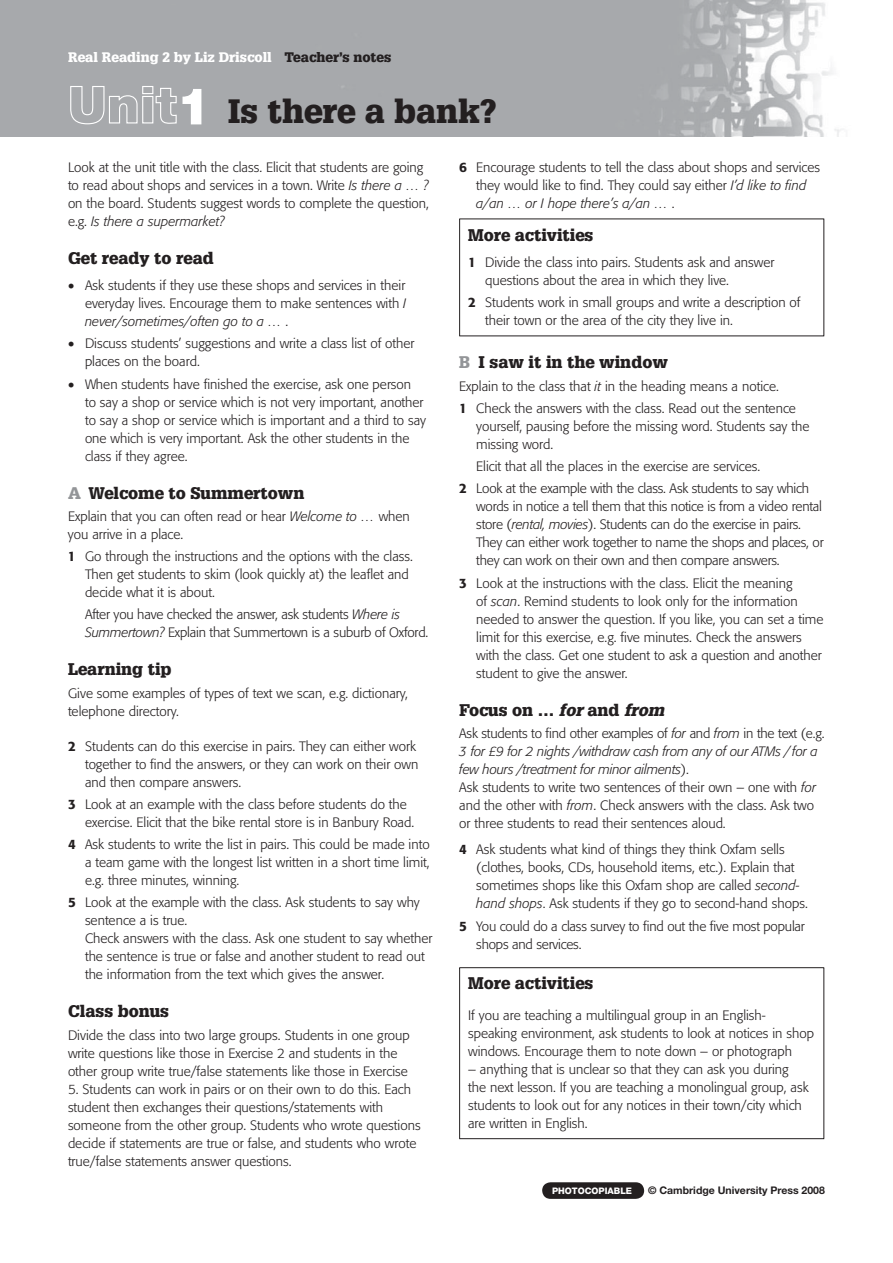
<style>
.page{position:relative;width:893px;height:1263px;background:#fff}
.page>*{position:absolute;margin:0;border:0;box-sizing:border-box;transform-origin:0 0}
.t1{font:900 33px "Glypha";color:#231f20}
.t2{font:900 16.5px "Glypha";color:#231f20}
.t3{font:300 13.5px/18px "Formata";color:#231f20}
.t4{font:900 13.5px "Glypha";color:#fff}
.t5{font:700 10.5px "Helvetica Neue";color:#231f20}
.t6{font:800 9px "Helvetica Neue";color:#fff}
.s1{color:#231f20}
.s2{font-family:"Helvetica Neue";font-size:51px;color:#fff}
.s3{font-style:italic}
.s4{color:#939598}
.s5{font-weight:500}
</style>
<div class="page">
<div style="left:542px;top:1182px;width:102px;height:17px;background:#231f20;border-radius:8px"></div>
<hr style="left:459px;top:219px;width:365px;height:1px;background:#231f20">
<hr style="left:459px;top:219px;width:1px;height:117px;background:#231f20">
<hr style="left:823px;top:219px;width:1px;height:117px;background:#231f20">
<hr style="left:459px;top:336px;width:365px;height:1px;background:#231f20">
<hr style="left:459px;top:967px;width:365px;height:1px;background:#231f20">
<hr style="left:459px;top:968px;width:1px;height:170px;background:#231f20">
<hr style="left:823px;top:968px;width:1px;height:170px;background:#231f20">
<hr style="left:459px;top:1138px;width:365px;height:1px;background:#231f20">
<img style="left:0;top:0;width:843px;height:136px">
<p class="t4" style="left:68px;top:52px;width:325px">Real Reading 2 by Liz Driscoll <span class="s1">Teacher’s notes</span></p>
<h1 class="t1" style="left:68px;top:98px;width:430px"><span class="s2">Unit1</span> Is there a bank?</h1>
<p class="t3" style="left:68px;top:159px;width:363px">Look at the unit title with the class. Elicit that students are going to read about shops and services in a town. Write <span class="s3">Is there a … ? </span>on the board. Students suggest words to complete the question, e.g. <span class="s3">Is there a supermarket?</span></p>
<p class="t2" style="left:68px;top:251px;width:147px">Get ready to read</p>
<p class="t3" style="left:85px;top:277px;width:323px;text-align:justify;text-indent:-17px">• Ask students if they use these shops and services in their everyday lives. Encourage them to make sentences with <span class="s3">I never/sometimes/often go to a …</span> .</p>
<p class="t3" style="left:85px;top:336px;width:331px;text-indent:-17px">• Discuss students’ suggestions and write a class list of other places on the board.</p>
<p class="t3" style="left:85px;top:376px;width:343px;text-indent:-17px">• When students have finished the exercise, ask one person<br>to say a shop or service which is not very important, another to say a shop or service which is important and a third to say one which is very important. Ask the other students in the class if they agree.</p>
<p class="t2" style="left:68px;top:486px;width:238px"><span class="s4">A</span> Welcome to Summertown</p>
<p class="t3" style="left:68px;top:508px;width:343px">Explain that you can often read or hear <span class="s3">Welcome to …</span> when you arrive in a place.</p>
<p class="t3" style="left:85px;top:548px;width:329px;text-indent:-17px"><span class="s5">1</span> Go through the instructions and the options with the class.<br>Then get students to skim (look quickly at) the leaflet and decide what it is about.</p>
<p class="t3" style="left:85px;top:607px;width:345px">After you have checked the answer, ask students <span class="s3">Where is<br>Summertown?</span> Explain that Summertown is a suburb of Oxford.</p>
<p class="t2" style="left:68px;top:663px;width:105px">Learning tip</p>
<p class="t3" style="left:68px;top:685px;width:341px">Give some examples of types of text we scan, e.g. dictionary, telephone directory.</p>
<p class="t3" style="left:85px;top:738px;width:335px;text-indent:-17px"><span class="s5">2</span> Students can do this exercise in pairs. They can either work together to find the answers, or they can work on their own and then compare answers.</p>
<p class="t3" style="left:85px;top:796px;width:331px;text-indent:-17px"><span class="s5">3</span> Look at an example with the class before students do the exercise. Elicit that the bike rental store is in Banbury Road.</p>
<p class="t3" style="left:85px;top:836px;width:346px;text-align:justify;text-indent:-17px"><span class="s5">4</span> Ask students to write the list in pairs. This could be made into a team game with the longest list written in a short time limit, e.g. three minutes, winning.</p>
<p class="t3" style="left:85px;top:895px;width:349px;text-indent:-17px"><span class="s5">5</span> Look at the example with the class. Ask students to say why sentence a is true.<br>Check answers with the class. Ask one student to say whether the sentence is true or false and another student to read out the information from the text which gives the answer.</p>
<p class="t2" style="left:68px;top:1005px;width:103px">Class bonus</p>
<p class="t3" style="left:68px;top:1027px;width:343px">Divide the class into two large groups. Students in one group write questions like those in Exercise 2 and students in the other group write true/false statements like those in Exercise</p>
<p class="t3" style="left:68px;top:1081px;width:354px">5. Students can work in pairs or on their own to do this. Each student then exchanges their questions/statements with someone from the other group. Students who wrote questions decide if statements are true or false, and students who wrote true/false statements answer questions.</p>
<p class="t3" style="left:476px;top:160px;width:345px;text-indent:-17px"><span class="s5">6</span> Encourage students to tell the class about shops and services they would like to find. They could say either <span class="s3">I’d like to find a/an … or I hope there’s a/an …</span> .</p>
<p class="t2" style="left:468px;top:228px;width:127px">More activities</p>
<p class="t3" style="left:485px;top:254px;width:291px;text-indent:-17px"><span class="s5">1</span> Divide the class into pairs. Students ask and answer questions about the area in which they live.</p>
<p class="t3" style="left:485px;top:294px;width:317px;text-indent:-17px"><span class="s5">2</span> Students work in small groups and write a description of their town or the area of the city they live in.</p>
<p class="t2" style="left:459px;top:356px;width:210px"><span class="s4">B</span> I saw it in the window</p>
<p class="t3" style="left:459px;top:376px;width:338px;line-height:22.2px">Explain to the class that <span class="s3">it</span> in the heading means a notice.<br><span class="s5">1</span> Check the answers with the class. Read out the sentence</p>
<p class="t3" style="left:476px;top:418px;width:335px">yourself, pausing before the missing word. Students say the missing word.</p>
<p class="t3" style="left:459px;top:456px;width:351px;line-height:22.2px;text-indent:17px">Elicit that all the places in the exercise are services.<br><span class="s5">2</span> Look at the example with the class. Ask students to say which</p>
<p class="t3" style="left:476px;top:499px;width:349px">words in notice a tell them that this notice is from a video rental store (<span class="s3">rental, movies</span>). Students can do the exercise in pairs.<br>They can either work together to name the shops and places, or they can work on their own and then compare answers.</p>
<p class="t3" style="left:476px;top:575px;width:349px;text-indent:-17px"><span class="s5">3</span> Look at the instructions with the class. Elicit the meaning<br>of <span class="s3">scan</span>. Remind students to look only for the information needed to answer the question. If you like, you can set a time limit for this exercise, e.g. five minutes. Check the answers with the class. Get one student to ask a question and another student to give the answer.</p>
<p class="t2" style="left:459px;top:703px;width:207px">Focus on … <span class="s3">for</span> and <span class="s3">from</span></p>
<p class="t3" style="left:459px;top:725px;width:367px">Ask students to find other examples of <span class="s3">for</span> and <span class="s3">from</span> in the text (e.g.<br><span class="s3">3 for £9 for 2 nights /withdraw cash from any of our ATMs / for a few hours /treatment for minor ailments</span>).<br>Ask students to write two sentences of their own – one with <span class="s3">for </span>and the other with <span class="s3">from</span>. Check answers with the class. Ask two or three students to read their sentences aloud.</p>
<p class="t3" style="left:476px;top:842px;width:333px;text-indent:-17px"><span class="s5">4</span> Ask students what kind of things they think Oxfam sells (clothes, books, CDs, household items, etc.). Explain that sometimes shops like this Oxfam shop are called <span class="s3">second&shy;hand shops</span>. Ask students if they go to second-hand shops.</p>
<p class="t3" style="left:476px;top:918px;width:330px;text-indent:-17px"><span class="s5">5</span> You could do a class survey to find out the five most popular shops and services.</p>
<p class="t2" style="left:468px;top:977px;width:127px">More activities</p>
<p class="t3" style="left:468px;top:1007px;width:347px">If you are teaching a multilingual group in an English&shy;speaking environment, ask students to look at notices in shop windows. Encourage them to note down – or photograph</p>
<p class="t3" style="left:468px;top:1061px;width:342px">– anything that is unclear so that they can ask you during the next lesson. If you are teaching a monolingual group, ask students to look out for any notices in their town/city which are written in English.</p>
<p class="t6" style="left:552px;top:1187px;width:82px">PHOTOCOPIABLE</p>
<p class="t5" style="left:648px;top:1187px;width:178px">© Cambridge University Press 2008</p>
</div>
